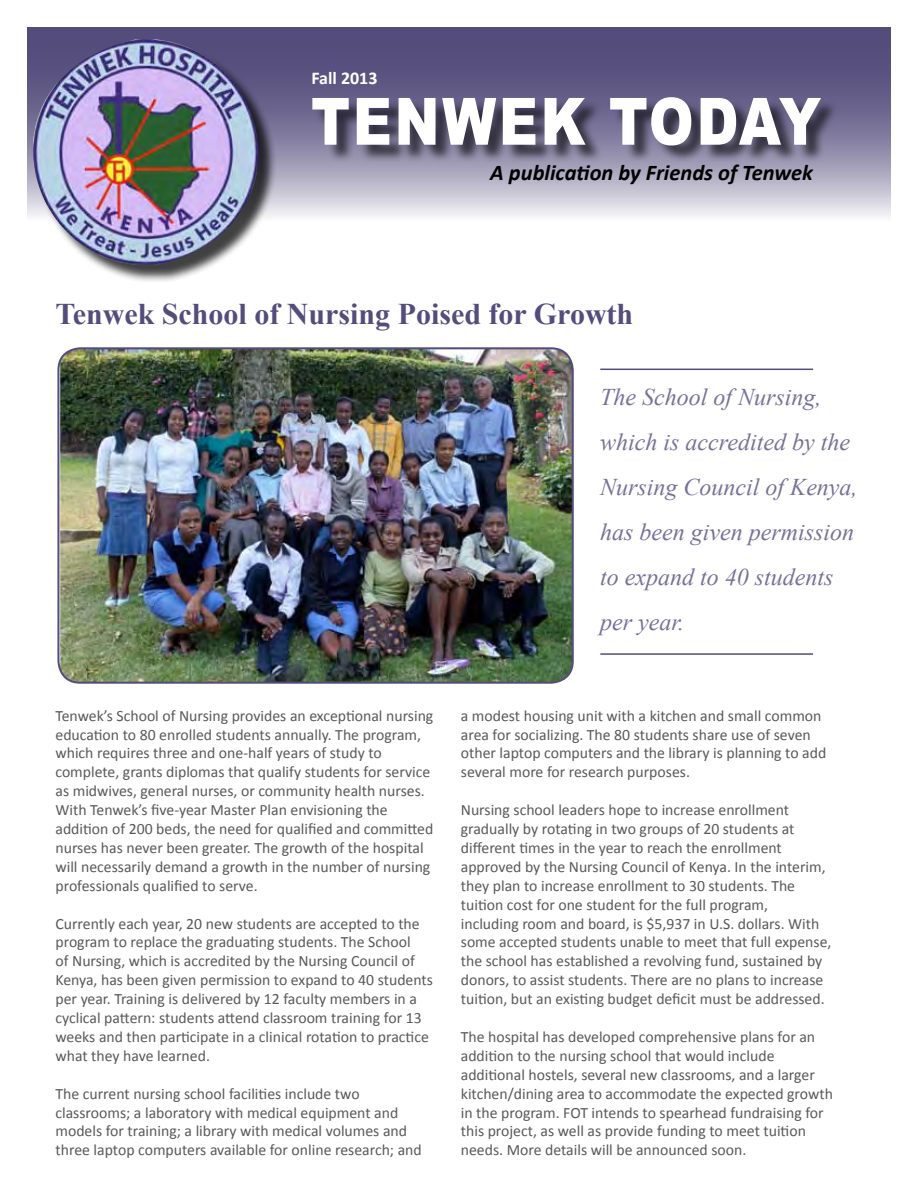
<style>
.page{position:relative;width:918px;height:1188px;background:#fff}
.page>*{position:absolute;margin:0;border:0;box-sizing:border-box;transform-origin:0 0}
.t1{font:900 65.4px "Arial";letter-spacing:.05em;color:#fff;scale:.83 1}
.t2{font:700 30px "Times New Roman";color:#544d7c}
.t3{font:italic 24px/45px "Times New Roman";color:#767197}
.t4{font:italic 700 22.5px "Calibri";color:#000}
.t5{font:700 18px "Calibri";color:#fff}
.t6{font:15.75px/18.9px "Calibri";color:#58595b}
</style>
<div class="page">
<svg style="left:27px;top:27px;width:864px;height:190px;background:#8580a1"></svg>
<div style="left:35px;top:42px;width:242px;height:241px;background:#000;opacity:.75"></div>
<img style="left:33px;top:39px;width:225px;height:225px">
<div style="left:315px;top:99px;width:524px;height:65px;background:#000;opacity:.6"></div>
<img style="left:60px;top:348px;width:513px;height:334px">
<div style="left:57px;top:347px;width:517px;height:337px;border:2px solid #544d7c;border-radius:22px"></div>
<hr style="left:600px;top:369px;width:213px;height:1px;background:#544d7c">
<hr style="left:600px;top:653px;width:213px;height:2px;background:#544d7c">
<p class="t5" style="left:311px;top:66px;width:68px">Fall 2013</p>
<h1 class="t1" style="left:311px;top:74px;width:616px">TENWEK TODAY</h1>
<h3 class="t4" style="left:490px;top:158px;width:324px">A publication by Friends of Tenwek</h3>
<h2 class="t2" style="left:56px;top:293px;width:579px">Tenwek School of Nursing Poised for Growth</h2>
<h3 class="t3" style="left:600px;top:374px;width:259px">The School of Nursing, which is accredited by the<br>Nursing Council of Kenya, has been given permission to expand to 40 students per year.</h3>
<p class="t6" style="left:56px;top:706px;width:379px">Tenwek’s School of Nursing provides an exceptional nursing education to 80 enrolled students annually. The program, which requires three and one-half years of study to complete, grants diplomas that qualify students for service as midwives, general nurses, or community health nurses.<br>With Tenwek’s five-year Master Plan envisioning the addition of 200 beds, the need for qualified and committed nurses has never been greater. The growth of the hospital will necessarily demand a growth in the number of nursing professionals qualified to serve.</p>
<p class="t6" style="left:56px;top:914px;width:379px">Currently each year, 20 new students are accepted to the program to replace the graduating students. The School<br>of Nursing, which is accredited by the Nursing Council of Kenya, has been given permission to expand to 40 students per year. Training is delivered by 12 faculty members in a cyclical pattern: students attend classroom training for 13 weeks and then participate in a clinical rotation to practice what they have learned.</p>
<p class="t6" style="left:56px;top:1084px;width:368px">The current nursing school facilities include two classrooms; a laboratory with medical equipment and models for training; a library with medical volumes and three laptop computers available for online research; and</p>
<p class="t6" style="left:461px;top:706px;width:367px">a modest housing unit with a kitchen and small common area for socializing. The 80 students share use of seven other laptop computers and the library is planning to add several more for research purposes.</p>
<p class="t6" style="left:461px;top:801px;width:372px">Nursing school leaders hope to increase enrollment gradually by rotating in two groups of 20 students at different times in the year to reach the enrollment approved by the Nursing Council of Kenya. In the interim, they plan to increase enrollment to 30 students. The tuition cost for one student for the full program,<br>including room and board, is $5,937 in U.S. dollars. With some accepted students unable to meet that full expense, the school has established a revolving fund, sustained by donors, to assist students. There are no plans to increase tuition, but an existing budget deficit must be addressed.</p>
<p class="t6" style="left:461px;top:1027px;width:374px">The hospital has developed comprehensive plans for an addition to the nursing school that would include additional hostels, several new classrooms, and a larger kitchen/dining area to accommodate the expected growth in the program. FOT intends to spearhead fundraising for this project, as well as provide funding to meet tuition needs. More details will be announced soon.</p>
</div>
